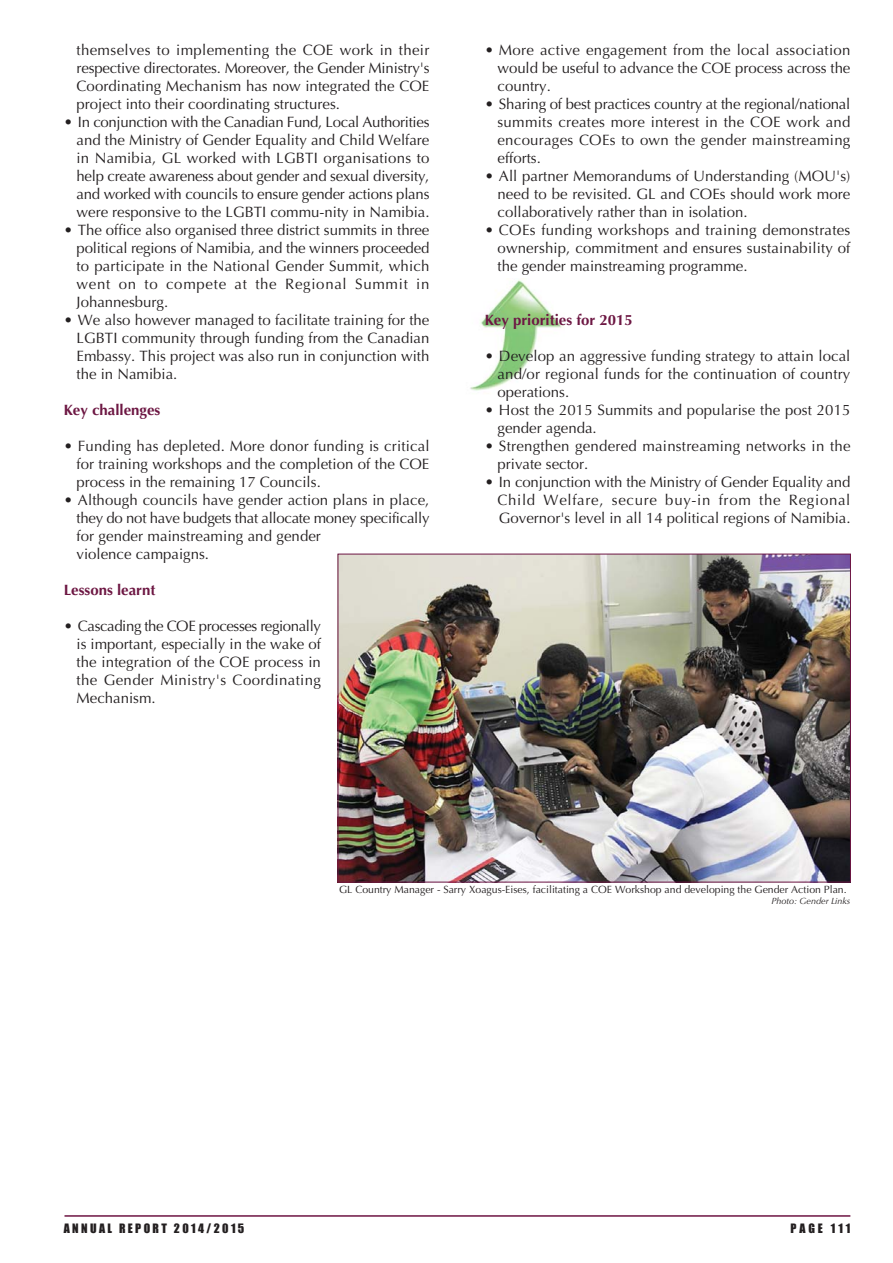
<style>
.page{position:relative;width:893px;height:1263px;background:#fff}
.page>*{position:absolute;margin:0;border:0;box-sizing:border-box;transform-origin:0 0}
.t1{font:15px/18px "Optima";color:#231f20;text-align:justify}
.t2{font:700 15px "Optima";color:#6d1743}
.t3{font:12px "Impact";letter-spacing:.2em;color:#231f20}
.t4{font:10.5px "Optima";color:#231f20}
.t5{font:italic 9px "Optima";color:#231f20}
</style>
<div class="page">
<hr style="left:64px;top:1215px;width:786px;height:2px;background:#6d1543">
<img style="left:470px;top:278px;width:93px;height:113px">
<img style="left:340px;top:556px;width:509px;height:324px">
<p class="t1" style="left:77px;top:42px;width:354px">themselves to implementing the COE work in their respective directorates. Moreover, the Gender Ministry's Coordinating Mechanism has now integrated the COE project into their coordinating structures.</p>
<p class="t1" style="left:77px;top:114px;width:354px;text-indent:-13px">• In conjunction with the Canadian Fund, Local Authorities and the Ministry of Gender Equality and Child Welfare in Namibia, GL worked with LGBTI organisations to help create awareness about gender and sexual diversity, and worked with councils to ensure gender actions plans were responsive to the LGBTI commu-nity in Namibia.</p>
<p class="t1" style="left:77px;top:222px;width:354px;text-indent:-13px">• The office also organised three district summits in three political regions of Namibia, and the winners proceeded to participate in the National Gender Summit, which went on to compete at the Regional Summit in Johannesburg.</p>
<p class="t1" style="left:77px;top:312px;width:354px;text-indent:-13px">• We also however managed to facilitate training for the LGBTI community through funding from the Canadian Embassy. This project was also run in conjunction with the in Namibia.</p>
<p class="t2" style="left:64px;top:403px;width:98px">Key challenges</p>
<p class="t1" style="left:77px;top:438px;width:354px;text-indent:-13px">• Funding has depleted. More donor funding is critical for training workshops and the completion of the COE process in the remaining 17 Councils.</p>
<p class="t1" style="left:77px;top:492px;width:354px;text-align:left;text-indent:-13px">• Although councils have gender action plans in place, they do not have budgets that allocate money specifically for gender mainstreaming and gender<br>violence campaigns.</p>
<p class="t2" style="left:64px;top:583px;width:93px">Lessons learnt</p>
<p class="t1" style="left:77px;top:618px;width:246px;text-indent:-13px">• Cascading the COE processes regionally is important, especially in the wake of the integration of the COE process in the Gender Ministry's Coordinating Mechanism.</p>
<p class="t1" style="left:497px;top:42px;width:354px;text-indent:-13px">• More active engagement from the local association would be useful to advance the COE process across the country.</p>
<p class="t1" style="left:497px;top:96px;width:354px;text-indent:-13px">• Sharing of best practices country at the regional/national summits creates more interest in the COE work and encourages COEs to own the gender mainstreaming efforts.</p>
<p class="t1" style="left:497px;top:168px;width:354px;text-indent:-13px">• All partner Memorandums of Understanding (MOU's) need to be revisited. GL and COEs should work more collaboratively rather than in isolation.</p>
<p class="t1" style="left:497px;top:222px;width:354px;text-indent:-13px">• COEs funding workshops and training demonstrates ownership, commitment and ensures sustainability of the gender mainstreaming programme.</p>
<p class="t2" style="left:485px;top:313px;width:150px">Key priorities for 2015</p>
<p class="t1" style="left:497px;top:348px;width:354px;text-indent:-13px">• Develop an aggressive funding strategy to attain local and/or regional funds for the continuation of country operations.</p>
<p class="t1" style="left:497px;top:402px;width:354px;text-indent:-13px">• Host the 2015 Summits and popularise the post 2015 gender agenda.</p>
<p class="t1" style="left:497px;top:438px;width:354px;text-indent:-13px">• Strengthen gendered mainstreaming networks in the private sector.</p>
<p class="t1" style="left:497px;top:474px;width:354px;text-indent:-13px">• In conjunction with the Ministry of Gender Equality and Child Welfare, secure buy-in from the Regional Governor's level in all 14 political regions of Namibia.</p>
<p class="t4" style="left:339px;top:885px;width:509px">GL Country Manager - Sarry Xoagus-Eises, facilitating a COE Workshop and developing the Gender Action Plan.</p>
<p class="t5" style="left:771px;top:897px;width:81px">Photo: Gender Links</p>
<p class="t3" style="left:64px;top:1224px;width:182px">ANNUAL REPORT 2014/2015</p>
<p class="t3" style="left:790px;top:1224px;width:61px">PAGE 111</p>
</div>
